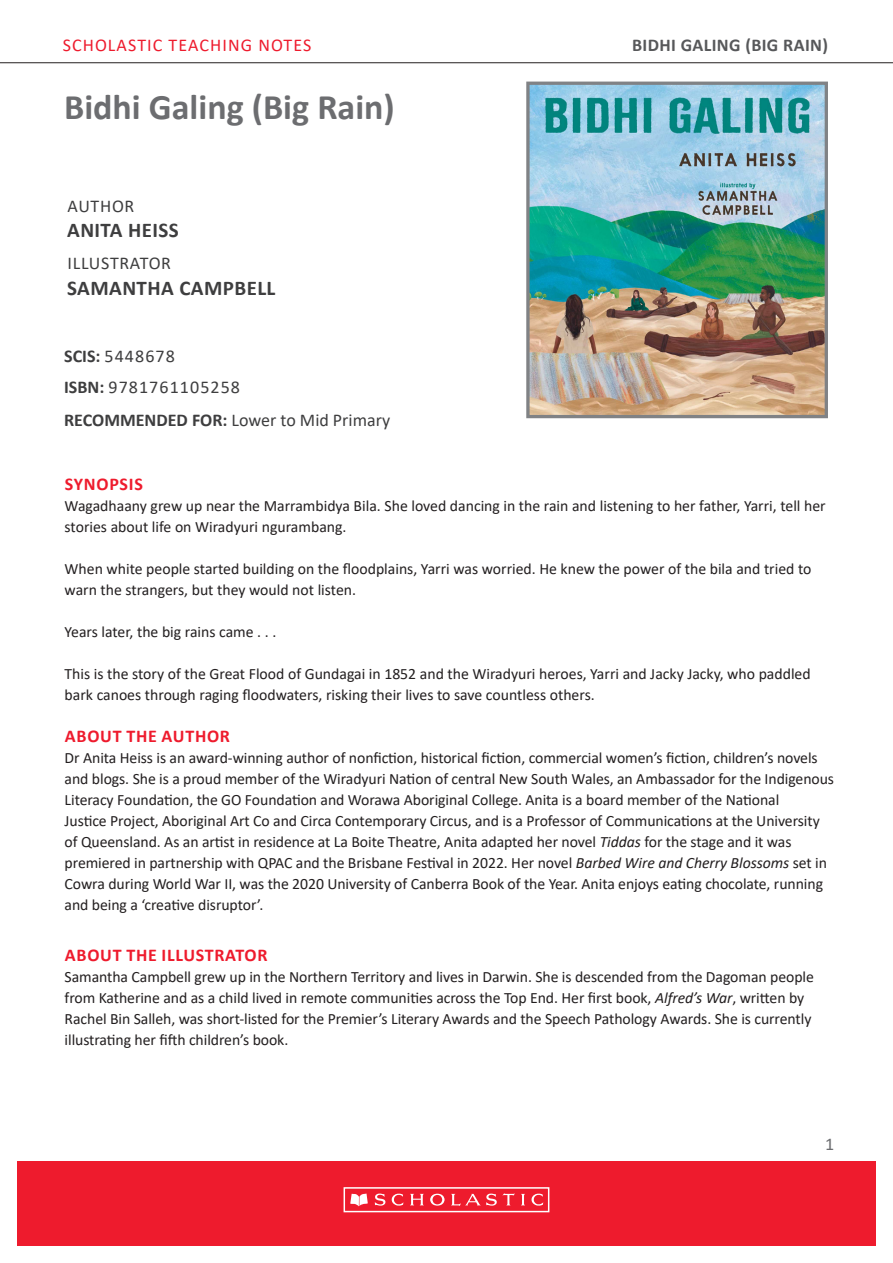
<style>
.page{position:relative;width:893px;height:1263px;background:#fff}
.page>*{position:absolute;margin:0;border:0;box-sizing:border-box;transform-origin:0 0}
.t1{font:700 36px "Calibri";color:#6c6d70}
.t2{font:700 21px "Calibri";letter-spacing:.02em;color:#3e3e3f}
.Body_Copy__no_space{font:700 18px "Calibri";letter-spacing:.04em;color:#ee1b2d}
.t3{font:18px "Calibri";color:#3e3e3f}
.t4{font:18px "Calibri";letter-spacing:.06em;color:#3e3e3f}
.t5{font:18px "Calibri";letter-spacing:.06em;color:#ee1b2d}
.t6{font:700 18px "Calibri";letter-spacing:.02em;color:#57585a}
.t7{font:18px "Calibri";letter-spacing:.04em;color:#3e3e3f}
.SUB_HEAD_1{font:700 18px "Calibri";letter-spacing:.04em;color:#ee1b2d}
.t8{font:18px "Calibri";color:#6c6d70}
.Body_Copy__Para_spac{font:15.75px/21px "Calibri";letter-spacing:-.005em;color:#231f20}
.Body_Copy__no_space-2{font:15.75px/21px "Calibri";color:#231f20}
.s1{font-weight:700}
.s2{font-style:italic}
</style>
<div class="page">
<hr style="left:0;top:62px;width:893px;height:1px;background:#231f20">
<div style="left:17px;top:1161px;width:859px;height:85px;background:#ee1b2d"></div>
<div style="left:344px;top:1187px;width:205px;height:25px;border:2px solid #fff"></div>
<svg style="left:350px;top:1193px;width:18px;height:13px"></svg>
<svg style="left:375px;top:1193px;width:28px;height:13px"></svg>
<svg style="left:410px;top:1194px;width:14px;height:11px"></svg>
<svg style="left:521px;top:1194px;width:4px;height:11px"></svg>
<svg style="left:531px;top:1193px;width:12px;height:13px"></svg>
<svg style="left:430px;top:1194px;width:15px;height:11px"></svg>
<svg style="left:451px;top:1193px;width:64px;height:13px"></svg>
<img style="left:530px;top:86px;width:294px;height:328px">
<div style="left:526px;top:82px;width:302px;height:336px;border:3px solid #808285"></div>
<p class="t5" style="left:63px;top:32px;width:250px">SCHOLASTIC TEACHING NOTES</p>
<p class="t6" style="left:632px;top:32px;width:197px">BIDHI GALING (BIG RAIN)</p>
<p class="t1" style="left:64px;top:82px;width:332px">Bidhi Galing (Big Rain)</p>
<p class="t7" style="left:68px;top:193px;width:68px">AUTHOR</p>
<p class="t2" style="left:67px;top:215px;width:113px">ANITA HEISS</p>
<p class="t7" style="left:68px;top:251px;width:105px">ILLUSTRATOR</p>
<p class="t2" style="left:67px;top:273px;width:210px">SAMANTHA CAMPBELL</p>
<p class="t4" style="left:64px;top:344px;width:112px"><span class="s1">SCIS:</span> 5448678</p>
<p class="t4" style="left:64px;top:374px;width:177px"><span class="s1">ISBN:</span> 9781761105258</p>
<p class="t3" style="left:64px;top:407px;width:328px"><span class="s1">RECOMMENDED FOR:</span> Lower to Mid Primary</p>
<p class="SUB_HEAD_1" style="left:65px;top:471px;width:79px">SYNOPSIS</p>
<p class="Body_Copy__no_space-2" style="left:65px;top:495px;width:763px">Wagadhaany grew up near the Marrambidya Bila. She loved dancing in the rain and listening to her father, Yarri, tell her stories about life on Wiradyuri ngurambang.</p>
<p class="Body_Copy__no_space-2" style="left:65px;top:558px;width:748px">When white people started building on the floodplains, Yarri was worried. He knew the power of the bila and tried to warn the strangers, but they would not listen.</p>
<p class="Body_Copy__no_space-2" style="left:65px;top:621px;width:213px">Years later, the big rains came . . .</p>
<p class="Body_Copy__no_space-2" style="left:65px;top:663px;width:748px">This is the story of the Great Flood of Gundagai in 1852 and the Wiradyuri heroes, Yarri and Jacky Jacky, who paddled bark canoes through raging floodwaters, risking their lives to save countless others.</p>
<p class="Body_Copy__no_space" style="left:65px;top:723px;width:167px">ABOUT THE AUTHOR</p>
<p class="Body_Copy__Para_spac" style="left:65px;top:747px;width:771px">Dr Anita Heiss is an award-winning author of nonfiction, historical fiction, commercial women’s fiction, children’s novels and blogs. She is a proud member of the Wiradyuri Nation of central New South Wales, an Ambassador for the Indigenous Literacy Foundation, the GO Foundation and Worawa Aboriginal College. Anita is a board member of the National<br>Justice Project, Aboriginal Art Co and Circa Contemporary Circus, and is a Professor of Communications at the University of Queensland. As an artist in residence at La Boite Theatre, Anita adapted her novel <span class="s2">Tiddas</span> for the stage and it was premiered in partnership with QPAC and the Brisbane Festival in 2022. Her novel <span class="s2">Barbed Wire and Cherry Blossoms</span> set in Cowra during World War II, was the 2020 University of Canberra Book of the Year. Anita enjoys eating chocolate, running and being a ‘creative disruptor’.</p>
<p class="Body_Copy__no_space" style="left:65px;top:942px;width:204px">ABOUT THE ILLUSTRATOR</p>
<p class="Body_Copy__Para_spac" style="left:65px;top:965px;width:751px">Samantha Campbell grew up in the Northern Territory and lives in Darwin. She is descended from the Dagoman people from Katherine and as a child lived in remote communities across the Top End. Her first book, <span class="s2">Alfred’s War</span>, written by Rachel Bin Salleh, was short-listed for the Premier’s Literary Awards and the Speech Pathology Awards. She is currently illustrating her fifth children’s book.</p>
<p class="t8" style="left:825px;top:1131px;width:11px">1</p>
</div>
